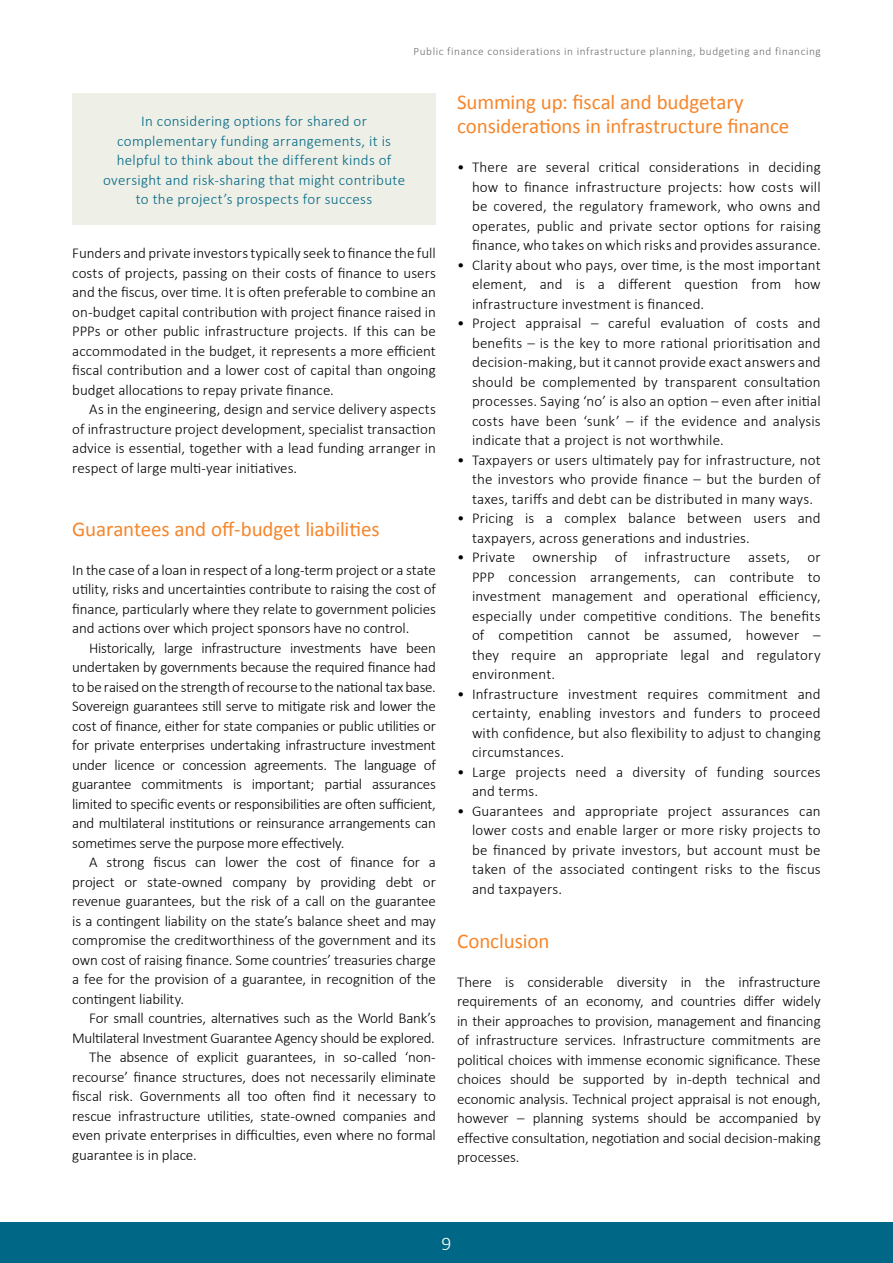
<style>
.page{position:relative;width:893px;height:1263px;background:#fff}
.page>*{position:absolute;margin:0;border:0;box-sizing:border-box;transform-origin:0 0}
.t1{font:21px/24px "Calibri";letter-spacing:-.005em;color:#f6862b}
.t2{font:300 19.5px "Calibri";color:#fff}
.t3{font:300 15px/19.5px "Calibri";color:#000;text-align:justify}
.t4{font:300 15px/19.5px "Calibri";letter-spacing:.02em;color:#006886;text-align:center}
.t5{font:300 15px "Calibri";letter-spacing:-.02em;color:#000}
.t6{font:300 11.25px "Calibri";letter-spacing:.05em;color:#6d6e71}
</style>
<div class="page">
<div style="left:0;top:1222px;width:893px;height:41px;background:#006886"></div>
<div style="left:72px;top:94px;width:364px;height:131px;background:#eeefe6"></div>
<p class="t6" style="left:414px;top:44px;width:409px">Public finance considerations in infrastructure planning, budgeting and financing</p>
<p class="t4" style="left:103px;top:111px;width:303px">In considering options for shared or complementary funding arrangements, it is helpful to think about the different kinds of oversight and risk-sharing that might contribute to the project’s prospects for success</p>
<p class="t3" style="left:72px;top:243px;width:365px">Funders and private investors typically seek to finance the full costs of projects, passing on their costs of finance to users and the fiscus, over time. It is often preferable to combine an on-budget capital contribution with project finance raised in PPPs or other public infrastructure projects. If this can be accommodated in the budget, it represents a more efficient fiscal contribution and a lower cost of capital than ongoing budget allocations to repay private finance.</p>
<p class="t3" style="left:72px;top:399px;width:365px;text-indent:17px">As in the engineering, design and service delivery aspects of infrastructure project development, specialist transaction advice is essential, together with a lead funding arranger in respect of large multi-year initiatives.</p>
<h1 class="t1" style="left:72px;top:517px;width:309px">Guarantees and off-budget liabilities</h1>
<p class="t3" style="left:72px;top:559px;width:365px">In the case of a loan in respect of a long-term project or a state utility, risks and uncertainties contribute to raising the cost of finance, particularly where they relate to government policies and actions over which project sponsors have no control.</p>
<p class="t3" style="left:72px;top:637px;width:365px;text-indent:17px">Historically, large infrastructure investments have been undertaken by governments because the required finance had to be raised on the strength of recourse to the national tax base.<br>Sovereign guarantees still serve to mitigate risk and lower the cost of finance, either for state companies or public utilities or for private enterprises undertaking infrastructure investment under licence or concession agreements. The language of guarantee commitments is important; partial assurances limited to specific events or responsibilities are often sufficient, and multilateral institutions or reinsurance arrangements can sometimes serve the purpose more effectively.</p>
<p class="t3" style="left:72px;top:852px;width:365px;text-indent:17px">A strong fiscus can lower the cost of finance for a project or state-owned company by providing debt or revenue guarantees, but the risk of a call on the guarantee is a contingent liability on the state’s balance sheet and may compromise the creditworthiness of the government and its own cost of raising finance. Some countries’ treasuries charge a fee for the provision of a guarantee, in recognition of the contingent liability.</p>
<p class="t5" style="left:89px;top:1009px;width:348px">For small countries, alternatives such as the World Bank’s</p>
<p class="t5" style="left:72px;top:1029px;width:364px">Multilateral Investment Guarantee Agency should be explored.</p>
<p class="t3" style="left:89px;top:1047px;width:348px">The absence of explicit guarantees, in so-called ‘non-</p>
<p class="t3" style="left:72px;top:1066px;width:365px">recourse’ finance structures, does not necessarily eliminate</p>
<p class="t3" style="left:72px;top:1086px;width:365px">fiscal risk. Governments all too often find it necessary to</p>
<p class="t3" style="left:72px;top:1105px;width:365px">rescue infrastructure utilities, state-owned companies and</p>
<p class="t3" style="left:72px;top:1125px;width:365px">even private enterprises in difficulties, even where no formal</p>
<p class="t3" style="left:72px;top:1144px;width:126px">guarantee is in place.</p>
<h1 class="t1" style="left:457px;top:90px;width:334px">Summing up: fiscal and budgetary considerations in infrastructure finance</h1>
<p class="t3" style="left:472px;top:157px;width:350px;text-indent:-15px">• There are several critical considerations in deciding how to finance infrastructure projects: how costs will be covered, the regulatory framework, who owns and operates, public and private sector options for raising finance, who takes on which risks and provides assurance.</p>
<p class="t3" style="left:472px;top:254px;width:350px;text-indent:-15px">• Clarity about who pays, over time, is the most important element, and is a different question from how infrastructure investment is financed.</p>
<p class="t3" style="left:472px;top:313px;width:350px;text-indent:-15px">• Project appraisal – careful evaluation of costs and benefits – is the key to more rational prioritisation and decision-making, but it cannot provide exact answers and should be complemented by transparent consultation processes. Saying ‘no’ is also an option – even after initial costs have been ‘sunk’ – if the evidence and analysis indicate that a project is not worthwhile.</p>
<p class="t3" style="left:472px;top:449px;width:350px;text-indent:-15px">• Taxpayers or users ultimately pay for infrastructure, not the investors who provide finance – but the burden of taxes, tariffs and debt can be distributed in many ways.</p>
<p class="t3" style="left:472px;top:508px;width:350px;text-indent:-15px">• Pricing is a complex balance between users and taxpayers, across generations and industries.</p>
<p class="t3" style="left:472px;top:547px;width:350px;text-indent:-15px">• Private ownership of infrastructure assets, or PPP concession arrangements, can contribute to investment management and operational efficiency, especially under competitive conditions. The benefits of competition cannot be assumed, however – they require an appropriate legal and regulatory environment.</p>
<p class="t3" style="left:472px;top:683px;width:350px;text-indent:-15px">• Infrastructure investment requires commitment and certainty, enabling investors and funders to proceed with confidence, but also flexibility to adjust to changing circumstances.</p>
<p class="t3" style="left:472px;top:761px;width:350px;text-indent:-15px">• Large projects need a diversity of funding sources and terms.</p>
<p class="t3" style="left:472px;top:800px;width:350px;text-indent:-15px">• Guarantees and appropriate project assurances can lower costs and enable larger or more risky projects to be financed by private investors, but account must be taken of the associated contingent risks to the fiscus and taxpayers.</p>
<h1 class="t1" style="left:457px;top:929px;width:94px">Conclusion</h1>
<p class="t3" style="left:457px;top:971px;width:365px">There is considerable diversity in the infrastructure requirements of an economy, and countries differ widely in their approaches to provision, management and financing of infrastructure services. Infrastructure commitments are political choices with immense economic significance. These choices should be supported by in-depth technical and economic analysis. Technical project appraisal is not enough, however – planning systems should be accompanied by effective consultation, negotiation and social decision-making processes.</p>
<h2 class="t2" style="left:442px;top:1231px;width:11px">9</h2>
</div>
